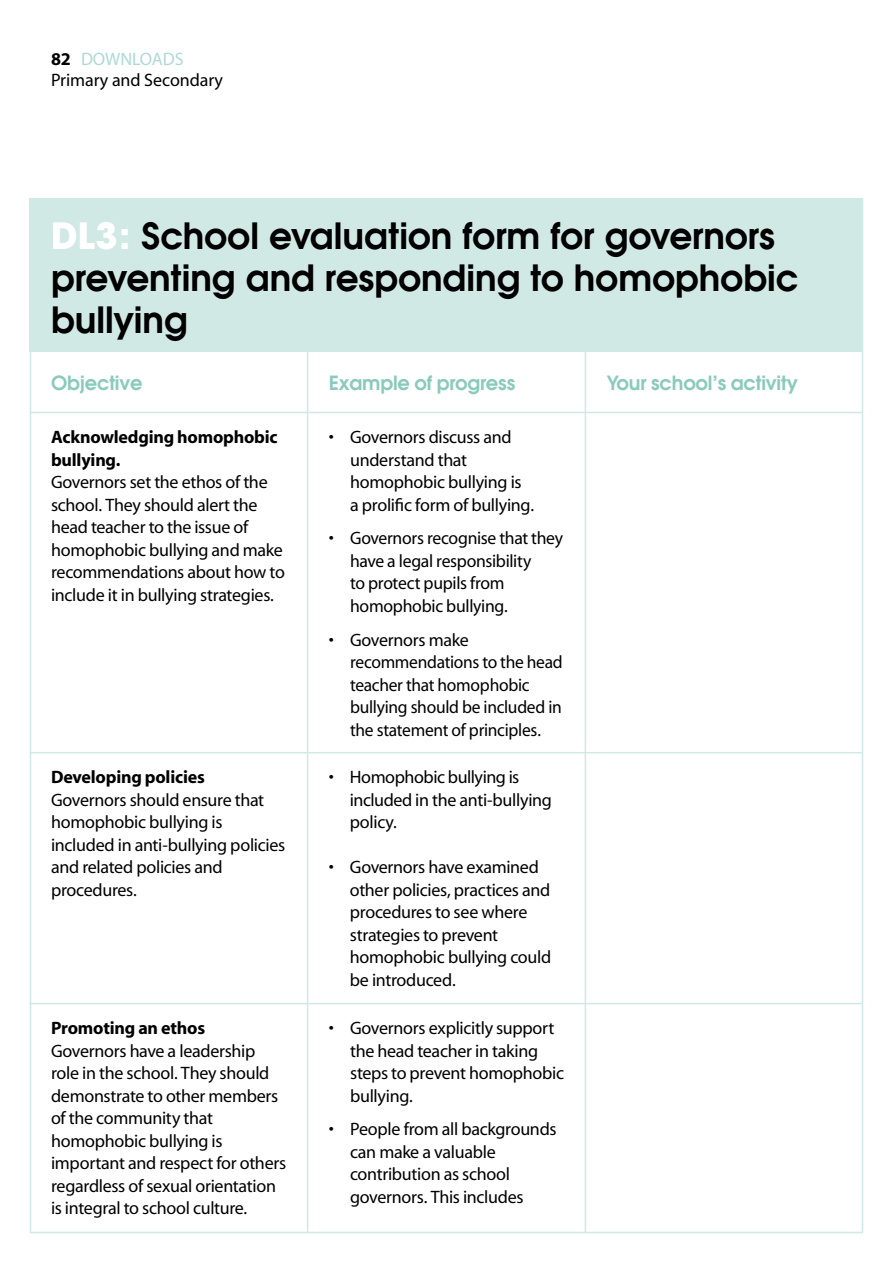
<style>
.page{position:relative;width:893px;height:1263px;background:#fff}
.page>*{position:absolute;margin:0;border:0;box-sizing:border-box;transform-origin:0 0}
.t1{font:600 36px/42px "Avant Garde";letter-spacing:-.005em;color:#000}
.t2{font:600 19.5px "Avant Garde";letter-spacing:-.01em;color:#8acabd}
.t3{font:18px/22.5px "Myriad";letter-spacing:-.015em;color:#000}
.t4{font:700 18px/22.5px "Myriad";letter-spacing:-.01em;color:#000}
.s1{font-weight:700}
.s2{color:#aedad3}
.s3{font-weight:700;color:#fff}
</style>
<div class="page">
<hr style="left:307px;top:200px;width:1px;height:1032px;background:#d1e9e4">
<hr style="left:585px;top:200px;width:1px;height:1032px;background:#d1e9e4">
<div style="left:30px;top:199px;width:833px;height:153px;background:#d1e9e4"></div>
<hr style="left:30px;top:752px;width:832px;height:1px;background:#d1e9e4">
<hr style="left:30px;top:412px;width:832px;height:1px;background:#d1e9e4">
<hr style="left:30px;top:1003px;width:832px;height:1px;background:#d1e9e4">
<p class="t3" style="left:51px;top:48px;width:174px;line-height:21.6px"><span class="s1">82</span> <span class="s2">DOWNLOADS<br></span>Primary and Secondary</p>
<h1 class="t1" style="left:51px;top:214px;width:749px"><span class="s3">DL3:</span> School evaluation form for governors preventing and responding to homophobic bullying</h1>
<p class="t2" style="left:51px;top:370px;width:93px">Objective</p>
<p class="t2" style="left:329px;top:370px;width:188px">Example of progress</p>
<p class="t2" style="left:607px;top:370px;width:193px">Your school’s activity</p>
<p class="t4" style="left:51px;top:426px;width:228px">Acknowledging homophobic bullying.</p>
<p class="t3" style="left:51px;top:471px;width:235px">Governors set the ethos of the school. They should alert the head teacher to the issue of homophobic bullying and make recommendations about how to include it in bullying strategies.</p>
<p class="t4" style="left:51px;top:766px;width:155px">Developing policies</p>
<p class="t3" style="left:51px;top:789px;width:236px">Governors should ensure that homophobic bullying is included in anti-bullying policies and related policies and procedures.</p>
<p class="t4" style="left:51px;top:1017px;width:156px">Promoting an ethos</p>
<p class="t3" style="left:51px;top:1040px;width:237px">Governors have a leadership role in the school. They should demonstrate to other members of the community that homophobic bullying is important and respect for others regardless of sexual orientation is integral to school culture.</p>
<p class="t3" style="left:350px;top:426px;width:186px;text-indent:-21px">• Governors discuss and understand that homophobic bullying is a prolific form of bullying.</p>
<p class="t3" style="left:350px;top:528px;width:214px;text-indent:-21px">• Governors recognise that they have a legal responsibility<br>to protect pupils from homophobic bullying.</p>
<p class="t3" style="left:350px;top:629px;width:214px;text-indent:-21px">• Governors make recommendations to the head teacher that homophobic bullying should be included in the statement of principles.</p>
<p class="t3" style="left:350px;top:767px;width:204px;text-indent:-21px">• Homophobic bullying is included in the anti-bullying policy.</p>
<p class="t3" style="left:350px;top:857px;width:203px;text-indent:-21px">• Governors have examined other policies, practices and procedures to see where strategies to prevent homophobic bullying could be introduced.</p>
<p class="t3" style="left:350px;top:1017px;width:216px;text-indent:-21px">• Governors explicitly support the head teacher in taking steps to prevent homophobic bullying.</p>
<p class="t3" style="left:350px;top:1119px;width:208px;text-indent:-21px">• People from all backgrounds can make a valuable contribution as school governors. This includes</p>
</div>
